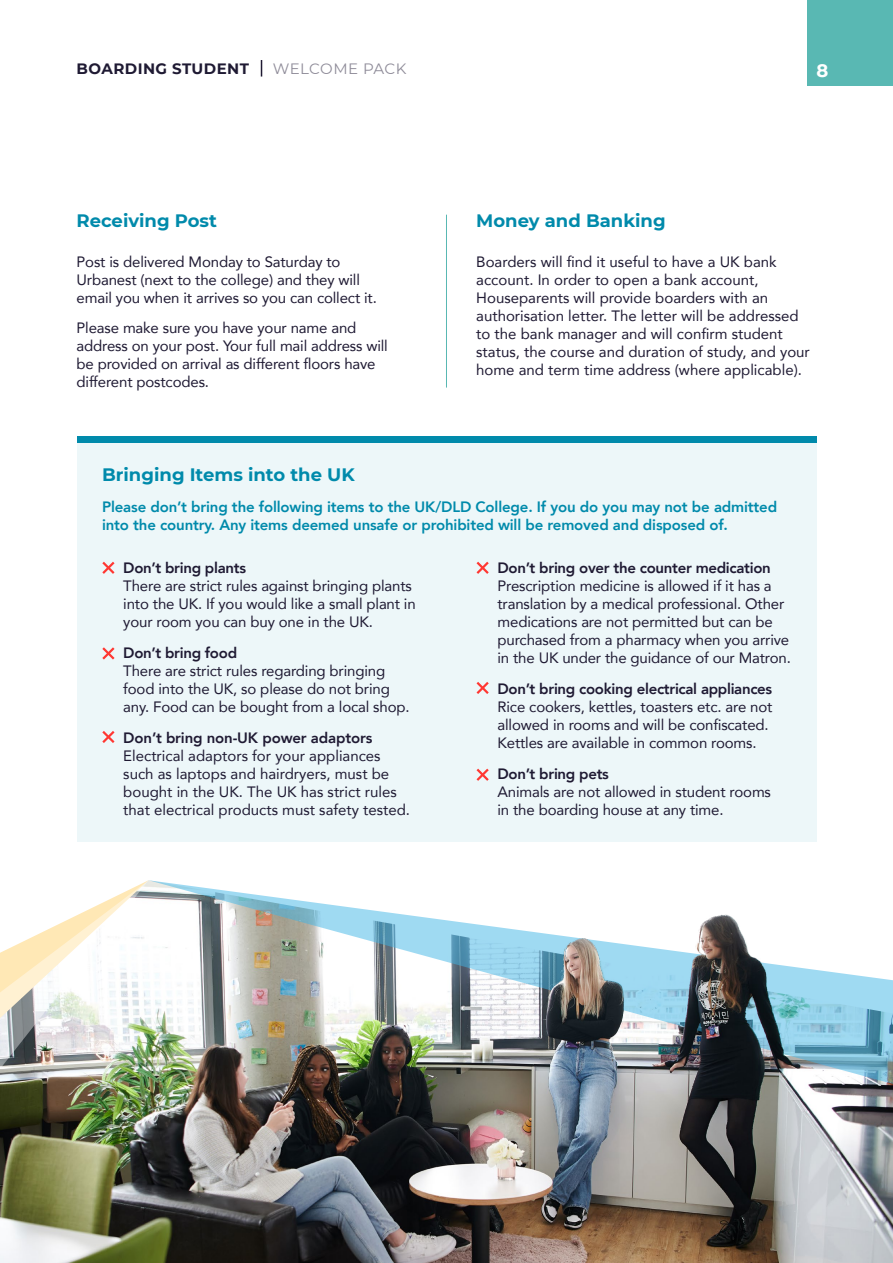
<style>
.page{position:relative;width:893px;height:1263px;background:#fff}
.page>*{position:absolute;margin:0;border:0;box-sizing:border-box;transform-origin:0 0}
.t1{font:700 18px "Montserrat";color:#008aab}
.t2{font:700 18px "Montserrat";color:#fff}
.t3{font:15px/18px "Avenir";letter-spacing:-.01em;color:#1f1a33}
.t4{font:800 15px/18px "Avenir";letter-spacing:-.01em;color:#008aab}
.t5{font:800 15px "Avenir";letter-spacing:-.02em;color:#1f1a33}
.t6{font:700 15px "Montserrat";letter-spacing:.03em;color:#1f1a33}
.t7{font:15px "Montserrat";letter-spacing:.02em;color:#8f8c99}
</style>
<div class="page">
<div style="left:808px;top:0;width:85px;height:85px;background:#59b8b3"></div>
<svg style="left:261px;top:60px;width:1px;height:17px"></svg>
<div style="left:77px;top:443px;width:739px;height:398px;background:#edf7f9"></div>
<svg style="left:102px;top:561px;width:13px;height:13px"></svg>
<svg style="left:476px;top:561px;width:13px;height:13px"></svg>
<svg style="left:476px;top:682px;width:13px;height:12px"></svg>
<svg style="left:102px;top:647px;width:13px;height:13px"></svg>
<svg style="left:102px;top:731px;width:13px;height:12px"></svg>
<svg style="left:476px;top:768px;width:13px;height:13px"></svg>
<hr style="left:446px;top:215px;width:1px;height:173px;background:#59b8b3">
<div style="left:77px;top:436px;width:739px;height:7px;background:#008aab"></div>
<img style="left:149px;top:1105px;width:744px;height:158px">
<img style="left:149px;top:880px;width:340px;height:225px">
<img style="left:0;top:880px;width:149px;height:383px">
<img style="left:489px;top:742px;width:404px;height:386px">
<p class="t6" style="left:77px;top:57px;width:174px">BOARDING STUDENT</p>
<p class="t7" style="left:273px;top:58px;width:135px">WELCOME PACK</p>
<p class="t2" style="left:816px;top:57px;width:13px">8</p>
<p class="t1" style="left:77px;top:208px;width:142px">Receiving Post</p>
<p class="t3" style="left:77px;top:252px;width:302px">Post is delivered Monday to Saturday to<br>Urbanest (next to the college) and they will email you when it arrives so you can collect it.</p>
<p class="t3" style="left:77px;top:319px;width:313px">Please make sure you have your name and address on your post. Your full mail address will be provided on arrival as different floors have different postcodes.</p>
<p class="t1" style="left:476px;top:208px;width:191px">Money and Banking</p>
<p class="t3" style="left:476px;top:252px;width:335px">Boarders will find it useful to have a UK bank account. In order to open a bank account, Houseparents will provide boarders with an authorisation letter. The letter will be addressed to the bank manager and will confirm student status, the course and duration of study, and your home and term time address (where applicable).</p>
<p class="t1" style="left:102px;top:462px;width:254px">Bringing Items into the UK</p>
<p class="t4" style="left:102px;top:497px;width:677px">Please don’t bring the following items to the UK/DLD College. If you do you may not be admitted into the country. Any items deemed unsafe or prohibited will be removed and disposed of.</p>
<p class="t5" style="left:123px;top:556px;width:124px">Don’t bring plants</p>
<p class="t3" style="left:123px;top:577px;width:294px">There are strict rules against bringing plants into the UK. If you would like a small plant in your room you can buy one in the UK.</p>
<p class="t5" style="left:123px;top:641px;width:115px">Don’t bring food</p>
<p class="t3" style="left:123px;top:661px;width:288px">There are strict rules regarding bringing food into the UK, so please do not bring any. Food can be bought from a local shop.</p>
<p class="t5" style="left:123px;top:726px;width:251px">Don’t bring non-UK power adaptors</p>
<p class="t3" style="left:123px;top:746px;width:288px">Electrical adaptors for your appliances such as laptops and hairdryers, must be bought in the UK. The UK has strict rules that electrical products must safety tested.</p>
<p class="t5" style="left:497px;top:556px;width:275px">Don’t bring over the counter medication</p>
<p class="t3" style="left:497px;top:577px;width:295px">Prescription medicine is allowed if it has a translation by a medical professional. Other medications are not permitted but can be purchased from a pharmacy when you arrive in the UK under the guidance of our Matron.</p>
<p class="t5" style="left:497px;top:677px;width:276px">Don’t bring cooking electrical appliances</p>
<p class="t3" style="left:497px;top:697px;width:276px">Rice cookers, kettles, toasters etc. are not allowed in rooms and will be confiscated.<br>Kettles are available in common rooms.</p>
<p class="t5" style="left:497px;top:762px;width:113px">Don’t bring pets</p>
<p class="t3" style="left:497px;top:782px;width:275px">Animals are not allowed in student rooms in the boarding house at any time.</p>
</div>
